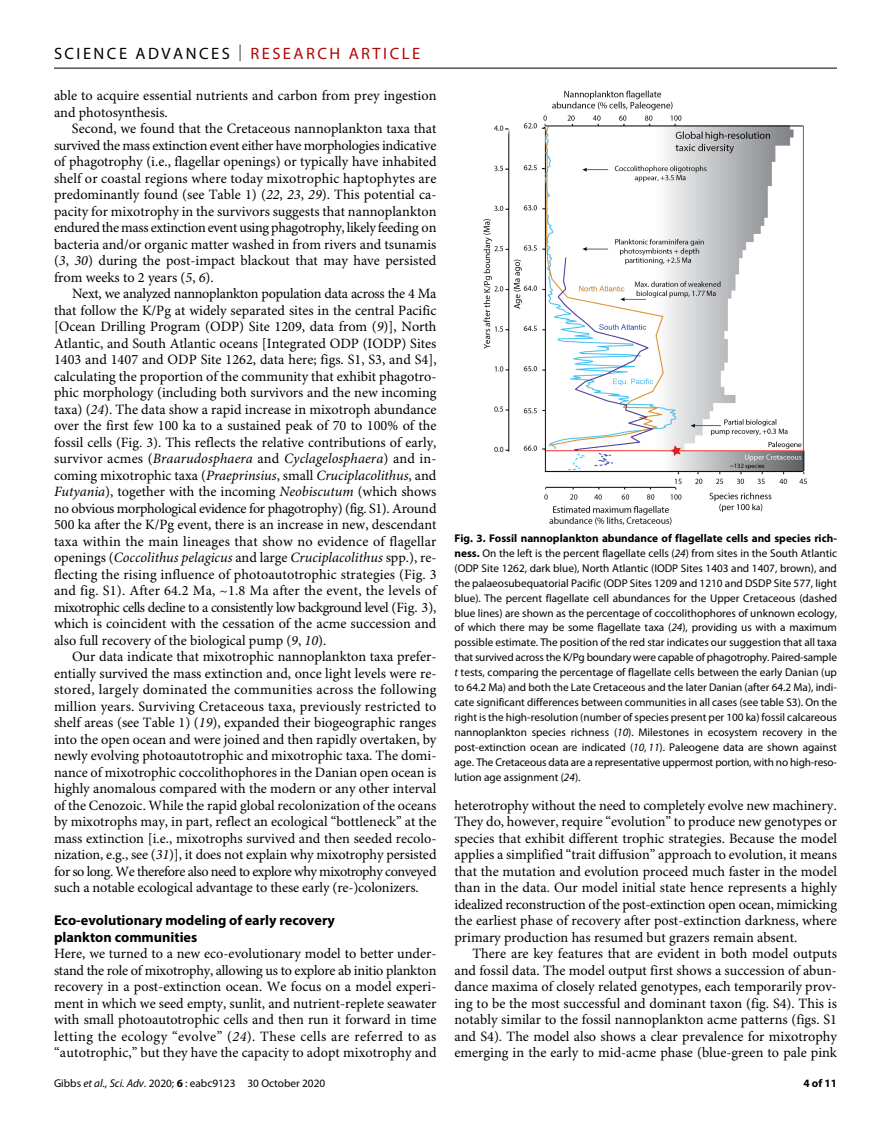
<style>
.page{position:relative;width:891px;height:1134px;background:#fff}
.page>*{position:absolute;margin:0;border:0;box-sizing:border-box;transform-origin:0 0}
.t1{font:16.5px "Myriad Pro";letter-spacing:.15em;color:#000}
.t2{font:14.25px/16.5px "Minion Pro";color:#000;text-align:justify}
.t3{font:700 14.25px/16.5px "Myriad Pro";color:#000}
.t4{font:11.25px/15px "Myriad Pro";color:#000;text-align:justify}
.t5{font:700 11.25px "Myriad Pro";color:#000}
.s1{font-weight:300}
.s2{color:#b10508}
.s3{font-style:italic}
.s4{font-weight:700}
</style>
<div class="page">
<hr style="left:54px;top:68px;width:783px;height:1px;background:#000">
<img style="left:484px;top:90px;width:323px;height:435px">
<p class="t1" style="left:54px;top:40px;width:368px">SCIENCE ADVANCES <span class="s1">|</span> <span class="s2">RESEARCH ARTICLE</span></p>
<p class="t2" style="left:54px;top:89px;width:384px">able to acquire essential nutrients and carbon from prey ingestion and photosynthesis.</p>
<p class="t2" style="left:54px;top:122px;width:384px;text-indent:18px">Second, we found that the Cretaceous nannoplankton taxa that survived the mass extinction event either have morphologies indicative of phagotrophy (i.e., flagellar openings) or typically have inhabited shelf or coastal regions where today mixotrophic haptophytes are predominantly found (see Table 1) (<span class="s3">22</span>, <span class="s3">23</span>, <span class="s3">29</span>). This potential ca&shy;pacity for mixotrophy in the survivors suggests that nannoplankton endured the mass extinction event using phagotrophy, likely feeding on bacteria and/or organic matter washed in from rivers and tsunamis (<span class="s3">3</span>, <span class="s3">30</span>) during the post-impact blackout that may have persisted from weeks to 2 years (<span class="s3">5</span>, <span class="s3">6</span>).</p>
<p class="t2" style="left:54px;top:287px;width:384px;text-indent:18px">Next, we analyzed nannoplankton population data across the 4 Ma that follow the K/Pg at widely separated sites in the central Pacific [Ocean Drilling Program (ODP) Site 1209, data from (<span class="s3">9</span>)], North Atlantic, and South Atlantic oceans [Integrated ODP (IODP) Sites 1403 and 1407 and ODP Site 1262, data here; figs. S1, S3, and S4], calculating the proportion of the community that exhibit phagotro&shy;phic morphology (including both survivors and the new incoming taxa) (<span class="s3">24</span>). The data show a rapid increase in mixotroph abundance over the first few 100 ka to a sustained peak of 70 to 100% of the fossil cells (Fig. 3). This reflects the relative contributions of early, survivor acmes (<span class="s3">Braarudosphaera</span> and <span class="s3">Cyclagelosphaera</span>) and in&shy;coming mixotrophic taxa (<span class="s3">Praeprinsius</span>, small <span class="s3">Cruciplacolithus</span>, and <span class="s3">Futyania</span>), together with the incoming <span class="s3">Neobiscutum</span> (which shows no obvious morphological evidence for phagotrophy) (fig. S1). Around 500 ka after the K/Pg event, there is an increase in new, descendant taxa within the main lineages that show no evidence of flagellar openings (<span class="s3">Coccolithus pelagicus</span> and large <span class="s3">Cruciplacolithus</span> spp.), re&shy;flecting the rising influence of photoautotrophic strategies (Fig. 3 and fig. S1). After 64.2 Ma, ~1.8 Ma after the event, the levels of mixotrophic cells decline to a consistently low background level (Fig. 3), which is coincident with the cessation of the acme succession and also full recovery of the biological pump (<span class="s3">9</span>, <span class="s3">10</span>).</p>
<p class="t2" style="left:54px;top:650px;width:384px;text-indent:18px">Our data indicate that mixotrophic nannoplankton taxa prefer&shy;entially survived the mass extinction and, once light levels were re&shy;stored, largely dominated the communities across the following million years. Surviving Cretaceous taxa, previously restricted to shelf areas (see Table 1) (<span class="s3">19</span>), expanded their biogeographic ranges into the open ocean and were joined and then rapidly overtaken, by newly evolving photoautotrophic and mixotrophic taxa. The domi&shy;nance of mixotrophic coccolithophores in the Danian open ocean is highly anomalous compared with the modern or any other interval of the Cenozoic. While the rapid global recolonization of the oceans by mixotrophs may, in part, reflect an ecological “bottleneck” at the mass extinction [i.e., mixotrophs survived and then seeded recolo&shy;nization, e.g., see (<span class="s3">31</span>)], it does not explain why mixotrophy persisted for so long. We therefore also need to explore why mixotrophy conveyed such a notable ecological advantage to these early (re-)colonizers.</p>
<p class="t3" style="left:54px;top:911px;width:282px">Eco-evolutionary modeling of early recovery plankton communities</p>
<p class="t2" style="left:54px;top:947px;width:384px">Here, we turned to a new eco-evolutionary model to better under&shy;stand the role of mixotrophy, allowing us to explore ab initio plankton recovery in a post-extinction ocean. We focus on a model experi&shy;ment in which we seed empty, sunlit, and nutrient-replete seawater with small photoautotrophic cells and then run it forward in time letting the ecology “evolve” (<span class="s3">24</span>). These cells are referred to as “autotrophic,” but they have the capacity to adopt mixotrophy and</p>
<p class="t4" style="left:54px;top:1076px;width:273px">Gibbs <span class="s3">et al</span>., <span class="s3">Sci. Adv.</span> 2020; <span class="s4">6</span> : eabc9123 30 October 2020</p>
<p class="t4" style="left:454px;top:530px;width:384px"><span class="s4">Fig. 3. Fossil nannoplankton abundance of flagellate cells and species rich&shy;ness.</span> On the left is the percent flagellate cells (<span class="s3">24</span>) from sites in the South Atlantic (ODP Site 1262, dark blue), North Atlantic (IODP Sites 1403 and 1407, brown), and the palaeosubequatorial Pacific (ODP Sites 1209 and 1210 and DSDP Site 577, light blue). The percent flagellate cell abundances for the Upper Cretaceous (dashed blue lines) are shown as the percentage of coccolithophores of unknown ecology, of which there may be some flagellate taxa (<span class="s3">24</span>), providing us with a maximum possible estimate. The position of the red star indicates our suggestion that all taxa that survived across the K/Pg boundary were capable of phagotrophy. Paired-sample <span class="s3">t</span> tests, comparing the percentage of flagellate cells between the early Danian (up to 64.2 Ma) and both the Late Cretaceous and the later Danian (after 64.2 Ma), indi&shy;cate significant differences between communities in all cases (see table S3). On the right is the high-resolution (number of species present per 100 ka) fossil calcareous nannoplankton species richness (<span class="s3">10</span>). Milestones in ecosystem recovery in the post-extinction ocean are indicated (<span class="s3">10</span>, <span class="s3">11</span>). Paleogene data are shown against age. The Cretaceous data are a representative uppermost portion, with no high-reso&shy;lution age assignment (<span class="s3">24</span>).</p>
<p class="t2" style="left:455px;top:798px;width:384px">heterotrophy without the need to completely evolve new machinery.<br>They do, however, require “evolution” to produce new genotypes or species that exhibit different trophic strategies. Because the model applies a simplified “trait diffusion” approach to evolution, it means that the mutation and evolution proceed much faster in the model than in the data. Our model initial state hence represents a highly idealized reconstruction of the post-extinction open ocean, mimicking the earliest phase of recovery after post-extinction darkness, where primary production has resumed but grazers remain absent.</p>
<p class="t2" style="left:455px;top:947px;width:384px;text-indent:18px">There are key features that are evident in both model outputs and fossil data. The model output first shows a succession of abun&shy;dance maxima of closely related genotypes, each temporarily prov&shy;ing to be the most successful and dominant taxon (fig. S4). This is notably similar to the fossil nannoplankton acme patterns (figs. S1 and S4). The model also shows a clear prevalence for mixotrophy emerging in the early to mid-acme phase (blue-green to pale pink</p>
<p class="t5" style="left:803px;top:1074px;width:35px">4 of 11</p>
</div>
